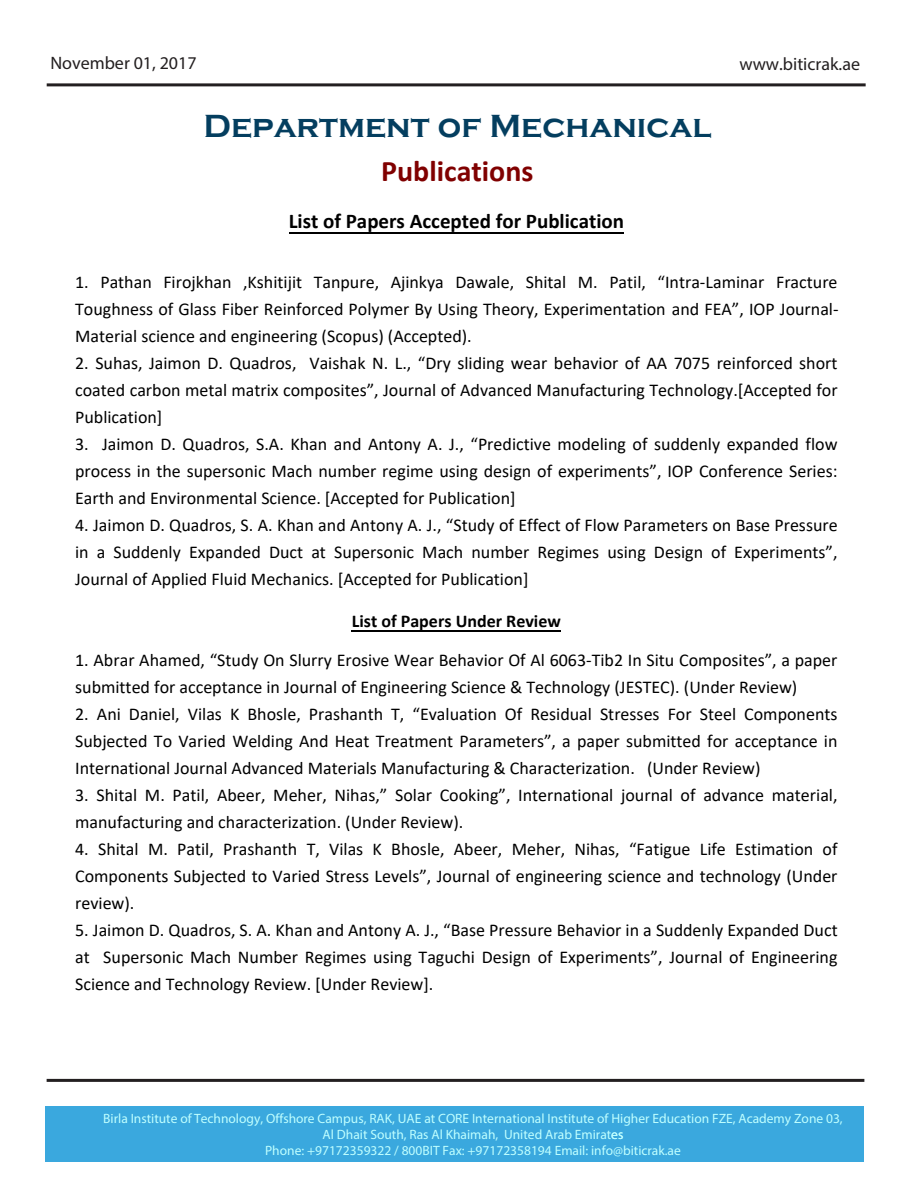
<style>
.page{position:relative;width:918px;height:1188px;background:#fff}
.page>*{position:absolute;margin:0;border:0;box-sizing:border-box;transform-origin:0 0}
.t1{font:700 33px "Copperplate Gothic";color:#043e5f}
.t2{font:700 30px "Calibri";color:#800000}
.t3{font:700 21px "Calibri";color:#000}
.t4{font:18px/27px "Calibri";color:#000;text-align:justify}
.t5{font:18px "Myriad Pro";color:#231f20}
.t6{font:700 18px "Calibri";color:#000}
.t7{font:13.5px/16.2px "Myriad Pro";color:#bfffff;text-align:center}
</style>
<div class="page">
<hr style="left:47px;top:83px;width:819px;height:3px;background:#231f20">
<hr style="left:352px;top:631px;width:209px;height:1px;background:#000">
<hr style="left:289px;top:232px;width:335px;height:2px;background:#000">
<hr style="left:47px;top:1079px;width:817px;height:3px;background:#231f20">
<div style="left:45px;top:1106px;width:819px;height:56px;background:#3aa8de"></div>
<p class="t5" style="left:50px;top:52px;width:148px">November 01, 2017</p>
<p class="t5" style="left:739px;top:53px;width:122px">www.biticrak.ae</p>
<h1 class="t1" style="left:203px;top:107px;width:509px">Department of Mechanical</h1>
<h2 class="t2" style="left:381px;top:150px;width:154px">Publications</h2>
<p class="t3" style="left:289px;top:207px;width:337px">List of Papers Accepted for Publication</p>
<p class="t4" style="left:75px;top:268px;width:765px">1. Pathan Firojkhan ,Kshitijit Tanpure, Ajinkya Dawale, Shital M. Patil, “Intra-Laminar Fracture Toughness of Glass Fiber Reinforced Polymer By Using Theory, Experimentation and FEA”, IOP Journal-Material science and engineering (Scopus) (Accepted).</p>
<p class="t4" style="left:75px;top:349px;width:764px">2. Suhas, Jaimon D. Quadros, Vaishak N. L., “Dry sliding wear behavior of AA 7075 reinforced short coated carbon metal matrix composites”, Journal of Advanced Manufacturing Technology.[Accepted for Publication]</p>
<p class="t4" style="left:75px;top:430px;width:764px">3. Jaimon D. Quadros, S.A. Khan and Antony A. J., “Predictive modeling of suddenly expanded flow process in the supersonic Mach number regime using design of experiments”, IOP Conference Series:<br>Earth and Environmental Science. [Accepted for Publication]</p>
<p class="t4" style="left:75px;top:511px;width:764px">4. Jaimon D. Quadros, S. A. Khan and Antony A. J., “Study of Effect of Flow Parameters on Base Pressure in a Suddenly Expanded Duct at Supersonic Mach number Regimes using Design of Experiments”, Journal of Applied Fluid Mechanics. [Accepted for Publication]</p>
<p class="t6" style="left:352px;top:609px;width:210px">List of Papers Under Review</p>
<p class="t4" style="left:75px;top:646px;width:764px">1. Abrar Ahamed, “Study On Slurry Erosive Wear Behavior Of Al 6063-Tib2 In Situ Composites”, a paper submitted for acceptance in Journal of Engineering Science &amp; Technology (JESTEC). (Under Review)</p>
<p class="t4" style="left:75px;top:700px;width:764px">2. Ani Daniel, Vilas K Bhosle, Prashanth T, “Evaluation Of Residual Stresses For Steel Components Subjected To Varied Welding And Heat Treatment Parameters”, a paper submitted for acceptance in International Journal Advanced Materials Manufacturing &amp; Characterization. (Under Review)</p>
<p class="t4" style="left:75px;top:781px;width:764px">3. Shital M. Patil, Abeer, Meher, Nihas,” Solar Cooking”, International journal of advance material, manufacturing and characterization. (Under Review).</p>
<p class="t4" style="left:75px;top:835px;width:764px">4. Shital M. Patil, Prashanth T, Vilas K Bhosle, Abeer, Meher, Nihas, “Fatigue Life Estimation of Components Subjected to Varied Stress Levels”, Journal of engineering science and technology (Under review).</p>
<p class="t4" style="left:75px;top:916px;width:764px">5. Jaimon D. Quadros, S. A. Khan and Antony A. J., “Base Pressure Behavior in a Suddenly Expanded Duct at Supersonic Mach Number Regimes using Taguchi Design of Experiments”, Journal of Engineering Science and Technology Review. [Under Review].</p>
<p class="t7" style="left:103px;top:1110px;width:741px">Birla Institute of Technology, Offshore Campus, RAK, UAE at CORE International Institute of Higher Education FZE, Academy Zone 03,<br>Al Dhait South, Ras Al Khaimah, United Arab Emirates<br>Phone: +97172359322 / 800BIT Fax: +97172358194 Email: info@biticrak.ae</p>
</div>
